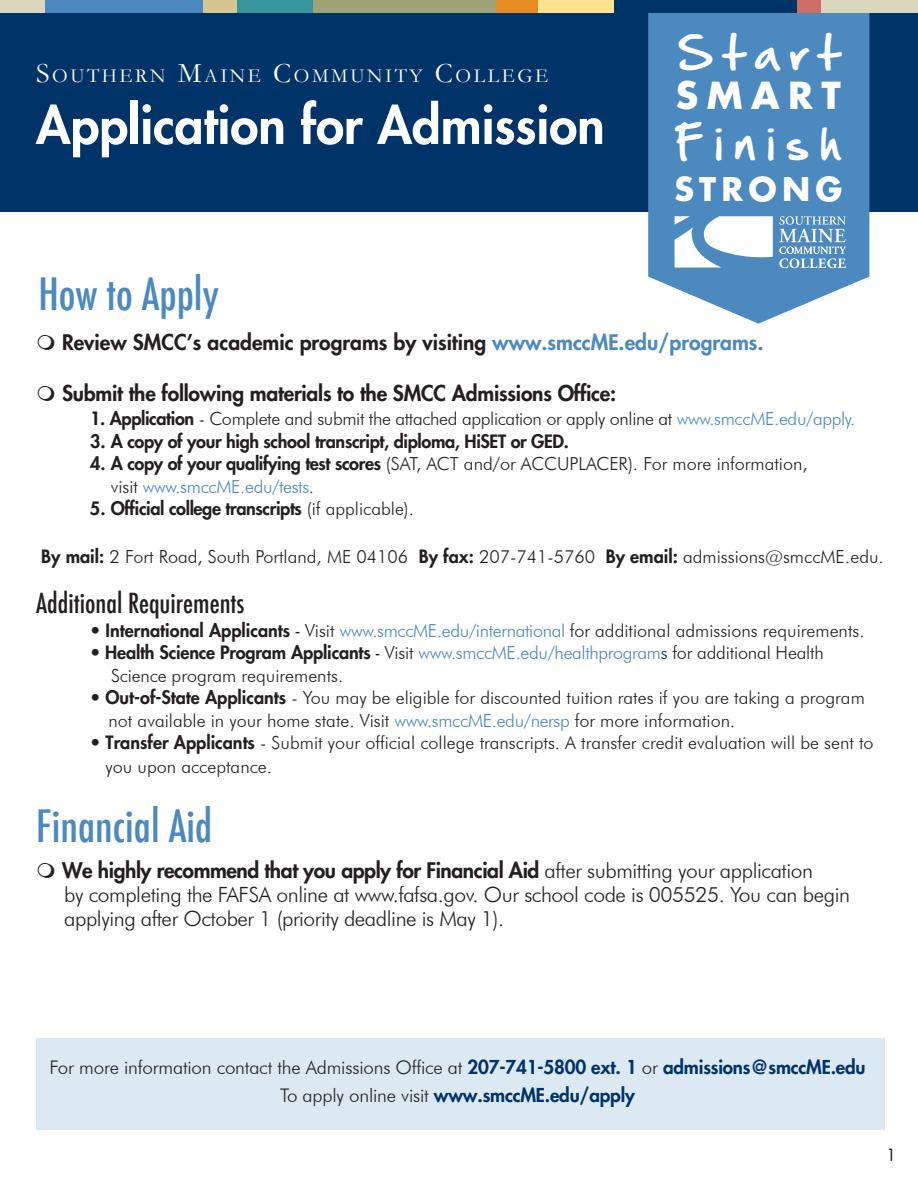
<style>
.page{position:relative;width:918px;height:1188px;background:#fff}
.page>*{position:absolute;margin:0;border:0;box-sizing:border-box;transform-origin:0 0}
.t1{font:800 51px "Futura";color:#fff}
.t2{font:500 condensed 43.5px "Futura";color:#4b89be}
.t3{font:41.1px "Hand Of Sean";letter-spacing:.26em;color:#fff}
.t4{font:40.2px "Hand Of Sean";letter-spacing:.28em;color:#fff}
.t5{font:700 36.45px "Futura";letter-spacing:.235em;color:#fff}
.t6{font:700 31.95px "Futura";letter-spacing:.165em;color:#fff}
.t7{font:500 condensed 27px "Futura";color:#231f20}
.t8{font:800 21px "Futura";letter-spacing:-.01em;color:#231f20}
.t9{font:300 21px/24px "Futura BT";letter-spacing:-.02em;color:#231f20}
.t10{font:19.95px "Garamond";letter-spacing:.13em;color:#fff}
.t11{font:300 18.75px "Futura BT";letter-spacing:-.01em;color:#231f20}
.t12{font:800 18.75px "Futura";letter-spacing:-.01em;color:#003367}
.t13{font:300 18px/22.5px "Futura BT";color:#231f20}
.t14{font:800 18px "Futura";letter-spacing:-.02em;color:#231f20}
.t15{font:300 18px "Futura BT";letter-spacing:-.02em;color:#231f20}
.t16{font:16.5px "Futura";color:#231f20}
.s1{font-size:28.5px}
.s2{color:#4b89be}
.s3{font-family:"Futura";font-weight:800}
.s4{color:#003367}
.s5{font-family:"Futura BT";font-weight:300}
.s6{font-family:"Futura";font-weight:400}
.s7{font-weight:400}
.s8{font-family:"Futura BT";font-weight:300;color:#4b89be}
.s9{font-family:"Futura BT";font-weight:300;color:#003367}
.s10{font-family:"Futura";font-weight:800;color:#003367}
.s11{font-family:"Futura BT";font-weight:300;color:#231f20}
</style>
<div class="page">
<div style="left:36px;top:1038px;width:848px;height:92px;background:#dce9f3"></div>
<div style="left:0;top:5px;width:918px;height:207px;background:#003367"></div>
<svg style="left:648px;top:13px;width:221px;height:311px;background:#5a93c3"></svg>
<div style="left:0;top:0;width:918px;height:13px;background:#dbd7bd"></div>
<div style="left:45px;top:0;width:157px;height:13px;background:#4b89be"></div>
<div style="left:204px;top:0;width:34px;height:13px;background:#d8c692"></div>
<div style="left:238px;top:0;width:76px;height:13px;background:#39949b"></div>
<div style="left:314px;top:0;width:182px;height:13px;background:#9da374"></div>
<div style="left:496px;top:0;width:42px;height:13px;background:#e58d23"></div>
<div style="left:538px;top:0;width:76px;height:13px;background:#ffe192"></div>
<div style="left:614px;top:0;width:183px;height:13px;background:#003367"></div>
<div style="left:797px;top:0;width:23px;height:13px;background:#cd6f66"></div>
<svg style="left:675px;top:216px;width:98px;height:52px"></svg>
<svg style="left:779px;top:216px;width:67px;height:52px;background:#79a7ce"></svg>
<p class="t10" style="left:36px;top:64px;width:514px"><span class="s1">S</span>OUTHERN <span class="s1">M</span>AINE <span class="s1">C</span>OMMUNITY <span class="s1">C</span>OLLEGE</p>
<h1 class="t1" style="left:36px;top:93px;width:570px">Application for Admission</h1>
<h3 class="t4" style="left:678px;top:17px;width:163px">Start</h3>
<h3 class="t5" style="left:676px;top:71px;width:167px">SMART</h3>
<h3 class="t3" style="left:674px;top:105px;width:170px">Finish</h3>
<h3 class="t6" style="left:674px;top:167px;width:169px">STRONG</h3>
<h2 class="t2" style="left:39px;top:266px;width:182px">How to Apply</h2>
<p class="t8" style="left:62px;top:329px;width:703px">Review SMCC’s academic programs by visiting <span class="s2">www.smccME.edu/programs.</span></p>
<p class="t8" style="left:62px;top:380px;width:556px">Submit the following materials to the SMCC Admissions Office:</p>
<p class="t15" style="left:90px;top:408px;width:767px"><span class="s3">1. Application</span> - Complete and submit the attached application or apply online at <span class="s2">www.smccME.edu/apply.</span></p>
<p class="t14" style="left:90px;top:429px;width:481px">3. A copy of your high school transcript, diploma, HiSET or GED.</p>
<p class="t13" style="left:111px;top:452px;width:698px;text-indent:-21px"><span class="s3">4. A copy of your qualifying test scores</span> (SAT, ACT and/or ACCUPLACER). For more information, visit <span class="s2">www.smccME.edu/tests</span><span class="s4">.</span></p>
<p class="t14" style="left:90px;top:497px;width:326px">5. Official college transcripts <span class="s5">(if applicable).</span></p>
<p class="t13" style="left:41px;top:545px;width:844px"><span class="s3">By mail:</span> 2 Fort Road, South Portland, ME 04106 <span class="s3">By fax:</span> 207-741-5760 <span class="s3">By email:</span> admissions@smccME.edu.</p>
<h3 class="t7" style="left:36px;top:586px;width:210px">Additional Requirements</h3>
<p class="t13" style="left:90px;top:619px;width:776px"><span class="s3">• International Applicants</span> <span class="s6">-</span> Visit <span class="s2">www.smccME.edu/international</span> for additional admissions requirements.</p>
<p class="t14" style="left:90px;top:641px;width:735px">• Health Science Program Applicants <span class="s7">-</span> <span class="s5">Visit</span> <span class="s8">www.smccME.edu/healthprogram</span><span class="s9">s</span> <span class="s5">for additional Health</span></p>
<p class="t13" style="left:111px;top:664px;width:234px">Science program requirements.</p>
<p class="t13" style="left:109px;top:687px;width:758px;text-indent:-19px"><span class="s3">• Out-of-State Applicants</span> - You may be eligible for discounted tuition rates if you are taking a program not available in your home state. Visit <span class="s2">www.smccME.edu/nersp</span> for more information.</p>
<p class="t13" style="left:106px;top:731px;width:770px;line-height:24px;text-indent:-16px"><span class="s3">• Transfer Applicants</span> - Submit your official college transcripts. A transfer credit evaluation will be sent to you upon acceptance.</p>
<h2 class="t2" style="left:36px;top:798px;width:178px">Financial Aid</h2>
<p class="t8" style="left:62px;top:857px;width:752px">We highly recommend that you apply for Financial Aid <span class="s5">after submitting your application</span></p>
<p class="t9" style="left:64px;top:883px;width:787px">by completing the FAFSA online at www.fafsa.gov. Our school code is 005525. You can begin applying after October 1 (priority deadline is May 1).</p>
<p class="t11" style="left:49px;top:1056px;width:818px">For more information contact the Admissions Office at <span class="s10">207-741-5800 ext. 1</span> or <span class="s10">admissions@smccME.edu</span></p>
<p class="t12" style="left:280px;top:1083px;width:356px"><span class="s11">To apply online visit</span> www.smccME.edu/apply</p>
<p class="t16" style="left:886px;top:1144px;width:12px">1</p>
</div>
